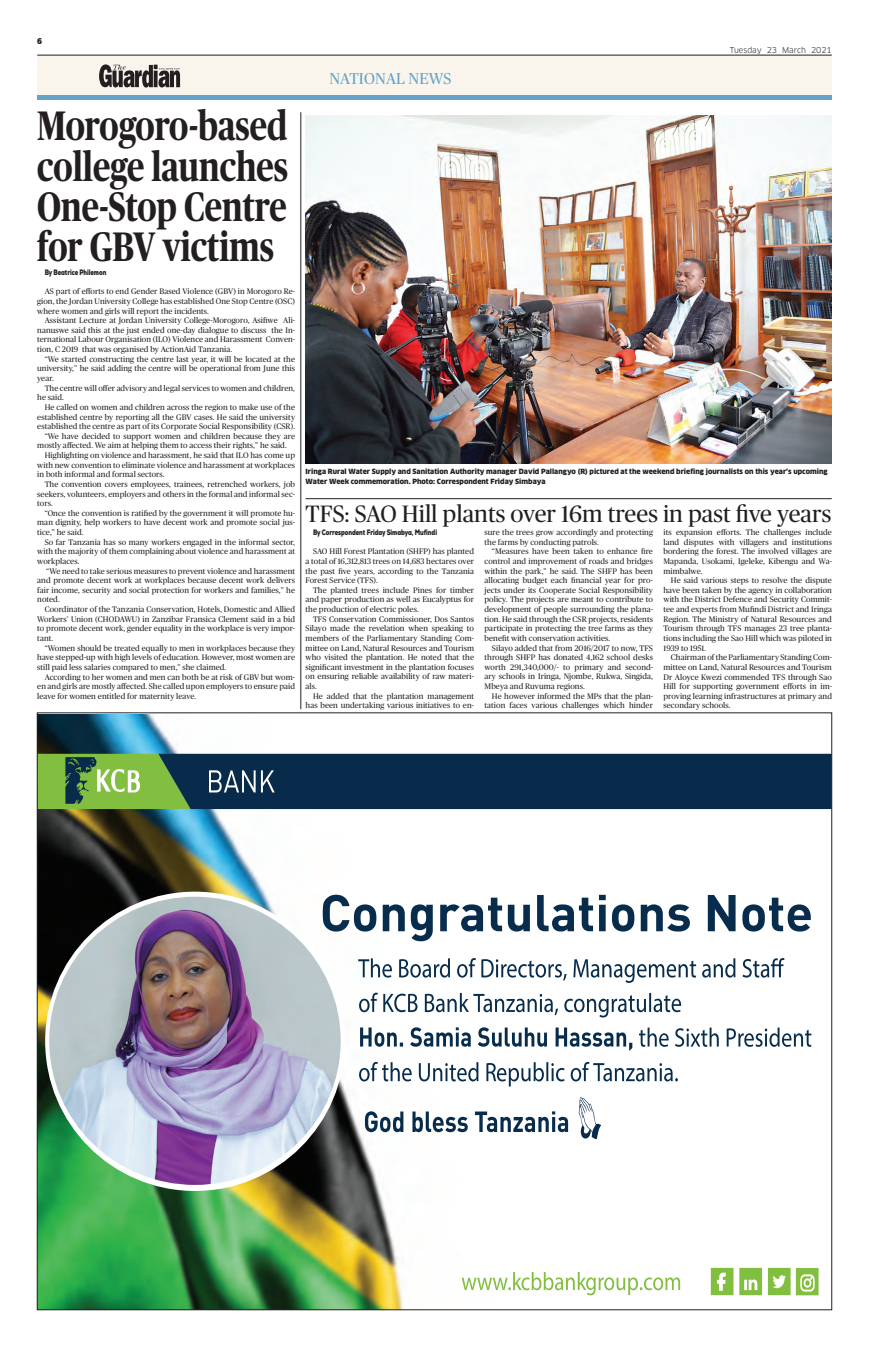
<style>
.page{position:relative;width:869px;height:1347px;background:#fff}
.page>*{position:absolute;margin:0;border:0;box-sizing:border-box;transform-origin:0 0}
.t1{font:700 41.12px/40.2px "Publico";color:#231f20;text-align:justify;scale:.8 1}
.t2{font:23.62px "Publico";color:#231f20}
.t3{font:15.75px "Publico";letter-spacing:.015em;color:#67a3c8}
.t4{font:8.05px/9.6px "Publico";letter-spacing:.01em;color:#231f20;text-align:justify}
.t5{font:900 7.88px "Nexa";letter-spacing:-.01em;color:#231f20;scale:.75 1}
.t6{font:7.88px "Clan";color:#231f20}
.t7{font:900 7.88px "Clan";color:#231f20}
.t8{font:900 7px/9.6px "Clan";color:#231f20}
</style>
<div class="page">
<div style="left:37px;top:55px;width:794px;height:42px;background:#f9f5ed"></div>
<hr style="left:37px;top:55px;width:794px;height:1px;background:#231f20">
<hr style="left:37px;top:95px;width:794px;height:4px;background:#67a3c8">
<svg style="left:99px;top:64px;width:81px;height:24px"></svg>
<img style="left:305px;top:116px;width:526px;height:348px">
<hr style="left:305px;top:498px;width:526px;height:1px;background:#231f20">
<hr style="left:300px;top:112px;width:1px;height:597px;background:#231f20">
<img style="left:39px;top:715px;width:563px;height:593px">
<svg style="left:39px;top:754px;width:790px;height:55px;background:#20454e"></svg>
<svg style="left:358px;top:958px;width:426px;height:25px"></svg>
<svg style="left:359px;top:993px;width:18px;height:19px"></svg>
<svg style="left:383px;top:993px;width:175px;height:22px"></svg>
<svg style="left:564px;top:993px;width:116px;height:24px"></svg>
<svg style="left:360px;top:1027px;width:272px;height:24px"></svg>
<svg style="left:639px;top:1027px;width:172px;height:20px"></svg>
<svg style="left:359px;top:1062px;width:119px;height:19px"></svg>
<svg style="left:486px;top:1062px;width:191px;height:24px"></svg>
<svg style="left:322px;top:895px;width:110px;height:46px"></svg>
<svg style="left:440px;top:895px;width:370px;height:36px"></svg>
<svg style="left:365px;top:1111px;width:102px;height:21px"></svg>
<svg style="left:474px;top:1111px;width:94px;height:21px"></svg>
<svg style="left:461px;top:1272px;width:218px;height:23px"></svg>
<svg style="left:739px;top:1268px;width:22px;height:27px"></svg>
<svg style="left:710px;top:1268px;width:23px;height:27px"></svg>
<svg style="left:767px;top:1268px;width:51px;height:27px"></svg>
<svg style="left:578px;top:1097px;width:23px;height:42px"></svg>
<img style="left:49px;top:897px;width:291px;height:288px">
<p class="t7" style="left:37px;top:36px;width:7px">6</p>
<h1 class="t1" style="left:37px;top:106px;width:315px">Morogoro-based college launches One-Stop Centre for GBV victims</h1>
<p class="t5" style="left:45px;top:267px;width:84px">By Beatrice Philemon</p>
<p class="t4" style="left:37px;top:287px;width:259px;text-indent:7px">AS part of efforts to end Gender Based Violence (GBV) in Morogoro Re&shy;gion, the Jordan University College has established One Stop Centre (OS C) where women and girls will report the incidents.</p>
<p class="t4" style="left:37px;top:316px;width:259px;text-indent:7px">Assistant Lecture at Jordan University College-Morogoro, Asifiwe Ali&shy;nanuswe said this at the just ended one-day dialogue to discuss the In&shy;ternational Labour Organisation (ILO) Violence and Harassment Conven&shy;tion, C 2019 that was organised by ActionAid Tanzania.</p>
<p class="t4" style="left:37px;top:354px;width:259px;text-indent:7px">“We started constructing the centre last year, it will be located at the university,” he said adding the centre will be operational from June this year.</p>
<p class="t4" style="left:37px;top:383px;width:259px;text-indent:7px">The centre will offer advisory and legal services to women and children, he said.</p>
<p class="t4" style="left:45px;top:402px;width:252px">He called on women and children across the region to make use of the</p>
<p class="t4" style="left:37px;top:412px;width:259px">established centre by reporting all the GBV cases. He said the university</p>
<p class="t4" style="left:37px;top:421px;width:259px">established the centre as part of its Corporate Social Responsibility (CSR).</p>
<p class="t4" style="left:45px;top:431px;width:252px">“We have decided to support women and children because they are</p>
<p class="t4" style="left:37px;top:441px;width:251px">mostly affected. We aim at helping them to access their rights,” he said.</p>
<p class="t4" style="left:45px;top:450px;width:197px">Highlighting on violence and harassment, he said that ILO</p>
<p class="t4" style="left:37px;top:450px;width:259px;text-indent:213px">has come up with new convention to eliminate violence and harassment at workplaces in both informal and formal sectors.</p>
<p class="t4" style="left:37px;top:479px;width:259px;text-indent:7px">The convention covers employees, trainees, retrenched workers, job seekers, volunteers, employers and others in the formal and informal sec&shy;tors.</p>
<p class="t4" style="left:37px;top:508px;width:259px;text-indent:7px">“Once the convention is ratified by the government it will promote hu&shy;man dignity, help workers to have decent work and promote social jus&shy;tice,” he said.</p>
<p class="t4" style="left:37px;top:537px;width:259px;text-indent:7px">So far Tanzania has so many workers engaged in the informal sector, with the majority of them complaining about violence and harassment at workplaces.</p>
<p class="t4" style="left:37px;top:566px;width:259px;text-indent:9px">“We need to take serious measures to prevent violence and harassment and promote decent work at workplaces because decent work delivers fair income, security and social protection for workers and families,” he noted.</p>
<p class="t4" style="left:37px;top:604px;width:259px;text-indent:7px">Coordinator of the Tanzania Conservation, Hotels, Domestic and Allied Workers’ Union (CHODAW U) in Zanzibar Fransica Clement said in a bid to promote decent work, gender equality in the workplace is very impor&shy;tant.</p>
<p class="t4" style="left:37px;top:643px;width:259px;text-indent:7px">“Women should be treated equally to men in workplaces because they have stepped-up with high levels of education. However, most women are still paid less salaries compared to men,” she claimed.</p>
<p class="t4" style="left:37px;top:672px;width:259px;text-indent:7px">According to her women and men can both be at risk of GBV but wom&shy;en and girls are mostly affected. She called upon employers to ensure paid leave for women entitled for maternity leave.</p>
<h3 class="t3" style="left:329px;top:69px;width:124px">national news</h3>
<p class="t6" style="left:729px;top:46px;width:103px">Tuesday 23 March 2021</p>
<p class="t8" style="left:305px;top:467px;width:523px">Iringa Rural Water Supply and Sanitation Authority manager David Pallangyo (R) pictured at the weekend briefing journalists on this year’s upcoming<br>Water Week commemoration. Photo: Correspondent Friday Simbaya</p>
<h2 class="t2" style="left:305px;top:500px;width:64px">TFS: SAO</h2>
<h2 class="t2" style="left:401px;top:500px;width:431px">Hill plants over 16m trees in past five years</h2>
<p class="t5" style="left:313px;top:527px;width:167px">By Correspondent Friday Simabya, Mufindi</p>
<p class="t4" style="left:313px;top:547px;width:6px">SAO</p>
<p class="t4" style="left:305px;top:547px;width:170px;text-indent:24px">Hill Forest Plantation (SHFP) has planted a total of 16,312,813 trees on 14,683 hectares over the past five years, according to the Tanzania Forest Service (TFS).</p>
<p class="t4" style="left:305px;top:585px;width:170px;text-indent:7px">The planted trees include Pines for timber and paper production as well as Eucalyptus for the production of electric poles.</p>
<p class="t4" style="left:305px;top:614px;width:170px;text-indent:7px">TFS Conservation Commissioner, Dos Santos Silayo made the revelation when speaking to members of the Parliamentary Standing Com&shy;mittee on Land, Natural Resources and Tourism who visited the plantation. He noted that the significant investment in the plantation focuses on ensuring reliable availability of raw materi&shy;als.</p>
<p class="t4" style="left:305px;top:691px;width:170px;text-align:right">He added that the plantation management has been undertaking various initiatives to en-</p>
<p class="t4" style="left:484px;top:527px;width:170px">sure the trees grow accordingly and protecting the farms by conducting patrols.</p>
<p class="t4" style="left:484px;top:547px;width:170px;text-indent:7px">“Measures have been taken to enhance fire control and improvement of roads and bridges within the park,” he said. The SHFP has been allocating budget each financial year for pro&shy;jects under its Cooperate Social Responsibility policy. The projects are meant to contribute to development of people surrounding the plana&shy;tion. He said through the CSR projects, residents participate in protecting the tree farms as they benefit with conservation activities.</p>
<p class="t4" style="left:484px;top:643px;width:170px;text-indent:7px">Silayo added that from 2016/2017 to now, TFS through SHFP has donated 4,162 school desks worth 291,340,000/- to primary and second&shy;ary schools in Iringa, Njombe, Rukwa, Singida, Mbeya and Ruvuma regions.</p>
<p class="t4" style="left:484px;top:691px;width:170px;text-align:right">He however informed the MPs that the plan&shy;tation faces various challenges which hinder</p>
<p class="t4" style="left:663px;top:527px;width:170px">its expansion efforts. The challenges include land disputes with villagers and institutions bordering the forest. The involved villages are Mapanda, Usokami, Igeleke, Kibengu and Wa&shy;mimbalwe.</p>
<p class="t4" style="left:663px;top:576px;width:170px;text-indent:7px">He said various steps to resolve the dispute have been taken by the agency in collaboration with the District Defence and Security Commit&shy;tee and experts from Mufindi District and Iringa Region. The Ministry of Natural Resources and Tourism through TFS manages 23 tree planta&shy;tions including the Sao Hill which was piloted in 1939 to 1951.</p>
<p class="t4" style="left:663px;top:653px;width:170px;text-indent:7px">Chairman of the Parliamentary Standing Com&shy;mittee on Land, Natural Resources and Tourism Dr Aloyce Kwezi commended TFS through Sao Hill for supporting government efforts in im&shy;proving learning infrastructures at primary and secondary schools.</p>
</div>
